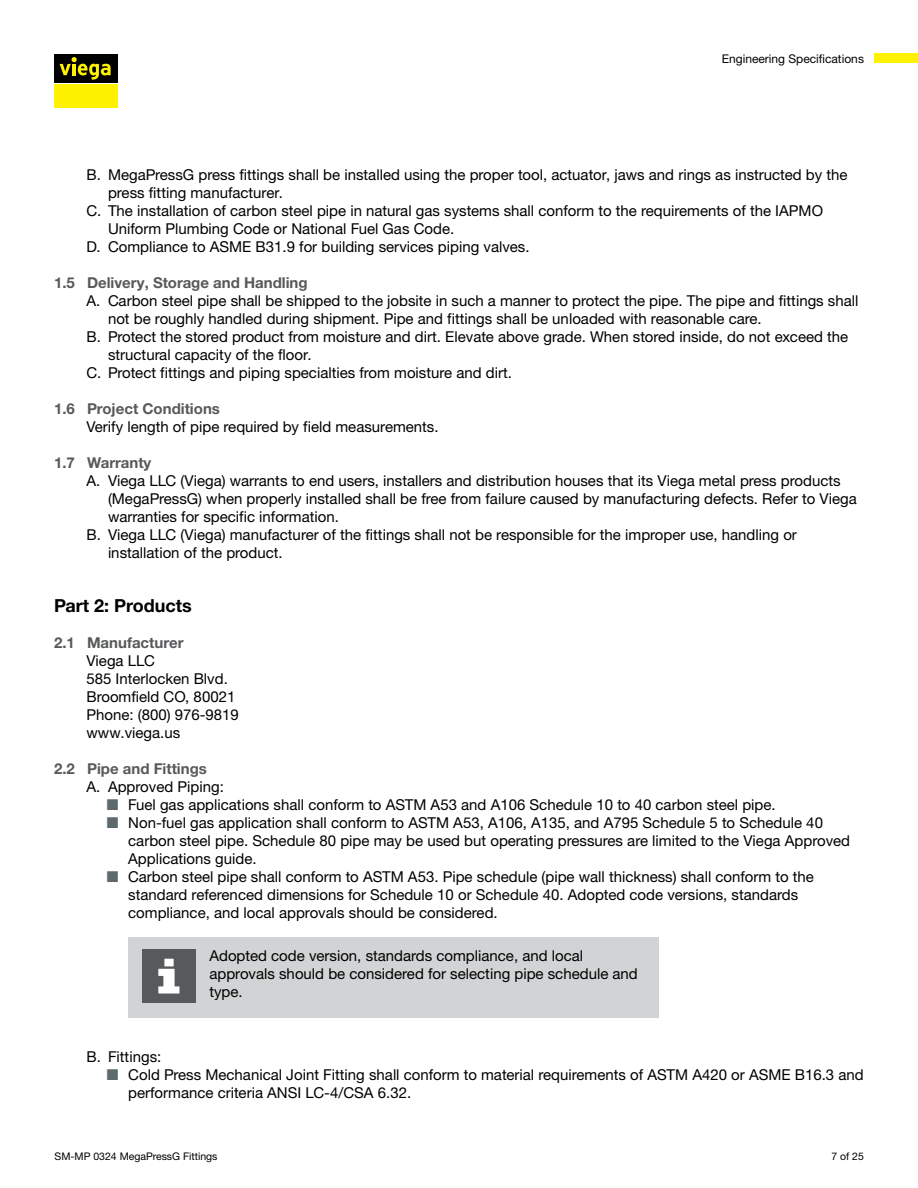
<style>
.page{position:relative;width:918px;height:1188px;background:#fff}
.page>*{position:absolute;margin:0;border:0;box-sizing:border-box;transform-origin:0 0}
.t1{font:18px "M Ying Hei PR Cfor Viega W7";color:#000}
.t2{font:15px/18px "M Ying Hei PR Cfor Viega W4";color:#000}
.t3{font:15px "M Ying Hei PR Cfor Viega W7";color:#58595b}
.t4{font:12px "M Ying Hei PR Cfor Viega W4";color:#000}
.t5{font:10.5px "M Ying Hei PR Cfor Viega W4";color:#000}
.s1{color:#5d696e}
</style>
<div class="page">
<div style="left:54px;top:85px;width:64px;height:23px;background:#fff200"></div>
<div style="left:54px;top:54px;width:64px;height:28px;background:#000"></div>
<svg style="left:60px;top:57px;width:51px;height:23px"></svg>
<div style="left:874px;top:54px;width:44px;height:9px;background:#fff200"></div>
<div style="left:128px;top:937px;width:531px;height:81px;background:#d1d3d4"></div>
<div style="left:142px;top:949px;width:54px;height:54px;background:#58595b"></div>
<svg style="left:158px;top:959px;width:21px;height:35px"></svg>
<p class="t4" style="left:722px;top:51px;width:144px">Engineering Specifications</p>
<p class="t2" style="left:86px;top:166px;width:763px">B. MegaPressG press fittings shall be installed using the proper tool, actuator, jaws and rings as instructed by the</p>
<p class="t2" style="left:108px;top:184px;width:176px">press fitting manufacturer.</p>
<p class="t2" style="left:86px;top:202px;width:738px">C. The installation of carbon steel pipe in natural gas systems shall conform to the requirements of the IAPMO</p>
<p class="t2" style="left:108px;top:220px;width:348px">Uniform Plumbing Code or National Fuel Gas Code.</p>
<p class="t2" style="left:86px;top:238px;width:445px">D. Compliance to ASME B31.9 for building services piping valves.</p>
<p class="t3" style="left:54px;top:273px;width:255px">1.5 Delivery, Storage and Handling</p>
<p class="t2" style="left:86px;top:292px;width:774px">A. Carbon steel pipe shall be shipped to the jobsite in such a manner to protect the pipe. The pipe and fittings shall</p>
<p class="t2" style="left:108px;top:310px;width:655px">not be roughly handled during shipment. Pipe and fittings shall be unloaded with reasonable care.</p>
<p class="t2" style="left:86px;top:328px;width:763px">B. Protect the stored product from moisture and dirt. Elevate above grade. When stored inside, do not exceed the</p>
<p class="t2" style="left:108px;top:346px;width:205px">structural capacity of the floor.</p>
<p class="t2" style="left:86px;top:364px;width:427px">C. Protect fittings and piping specialties from moisture and dirt.</p>
<p class="t3" style="left:54px;top:399px;width:167px">1.6 Project Conditions</p>
<p class="t2" style="left:86px;top:418px;width:354px">Verify length of pipe required by field measurements.</p>
<p class="t3" style="left:54px;top:453px;width:99px">1.7 Warranty</p>
<p class="t2" style="left:86px;top:472px;width:756px">A. Viega LLC (Viega) warrants to end users, installers and distribution houses that its Viega metal press products</p>
<p class="t2" style="left:108px;top:490px;width:750px">(MegaPressG) when properly installed shall be free from failure caused by manufacturing defects. Refer to Viega</p>
<p class="t2" style="left:108px;top:508px;width:233px">warranties for specific information.</p>
<p class="t2" style="left:86px;top:526px;width:712px">B. Viega LLC (Viega) manufacturer of the fittings shall not be responsible for the improper use, handling or</p>
<p class="t2" style="left:108px;top:544px;width:176px">installation of the product.</p>
<p class="t1" style="left:54px;top:594px;width:139px">Part 2: Products</p>
<p class="t3" style="left:54px;top:633px;width:131px">2.1 Manufacturer</p>
<p class="t2" style="left:86px;top:652px;width:154px">Viega LLC<br>585 Interlocken Blvd.<br>Broomfield CO, 80021<br>Phone: (800) 976-9819 www.viega.us</p>
<p class="t3" style="left:54px;top:759px;width:154px">2.2 Pipe and Fittings</p>
<p class="t2" style="left:86px;top:778px;width:139px">A. Approved Piping:</p>
<p class="t2" style="left:107px;top:796px;width:670px"><span class="s1">■</span> Fuel gas applications shall conform to ASTM A53 and A106 Schedule 10 to 40 carbon steel pipe.</p>
<p class="t2" style="left:128px;top:814px;width:723px;text-indent:-21px"><span class="s1">■</span> Non-fuel gas application shall conform to ASTM A53, A106, A135, and A795 Schedule 5 to Schedule 40 carbon steel pipe. Schedule 80 pipe may be used but operating pressures are limited to the Viega Approved<br>Applications guide.</p>
<p class="t2" style="left:128px;top:868px;width:687px;text-indent:-21px"><span class="s1">■</span> Carbon steel pipe shall conform to ASTM A53. Pipe schedule (pipe wall thickness) shall conform to the standard referenced dimensions for Schedule 10 or Schedule 40. Adopted code versions, standards compliance, and local approvals should be considered.</p>
<p class="t2" style="left:209px;top:947px;width:430px">Adopted code version, standards compliance, and local approvals should be considered for selecting pipe schedule and type.</p>
<p class="t2" style="left:86px;top:1048px;width:76px">B. Fittings:</p>
<p class="t2" style="left:128px;top:1066px;width:737px;text-indent:-21px"><span class="s1">■</span> Cold Press Mechanical Joint Fitting shall conform to material requirements of ASTM A420 or ASME B16.3 and performance criteria ANSI LC-4/CSA 6.32.</p>
<p class="t5" style="left:55px;top:1150px;width:164px">SM-MP 0324 MegaPressG Fittings</p>
<p class="t5" style="left:832px;top:1150px;width:34px">7 of 25</p>
</div>
